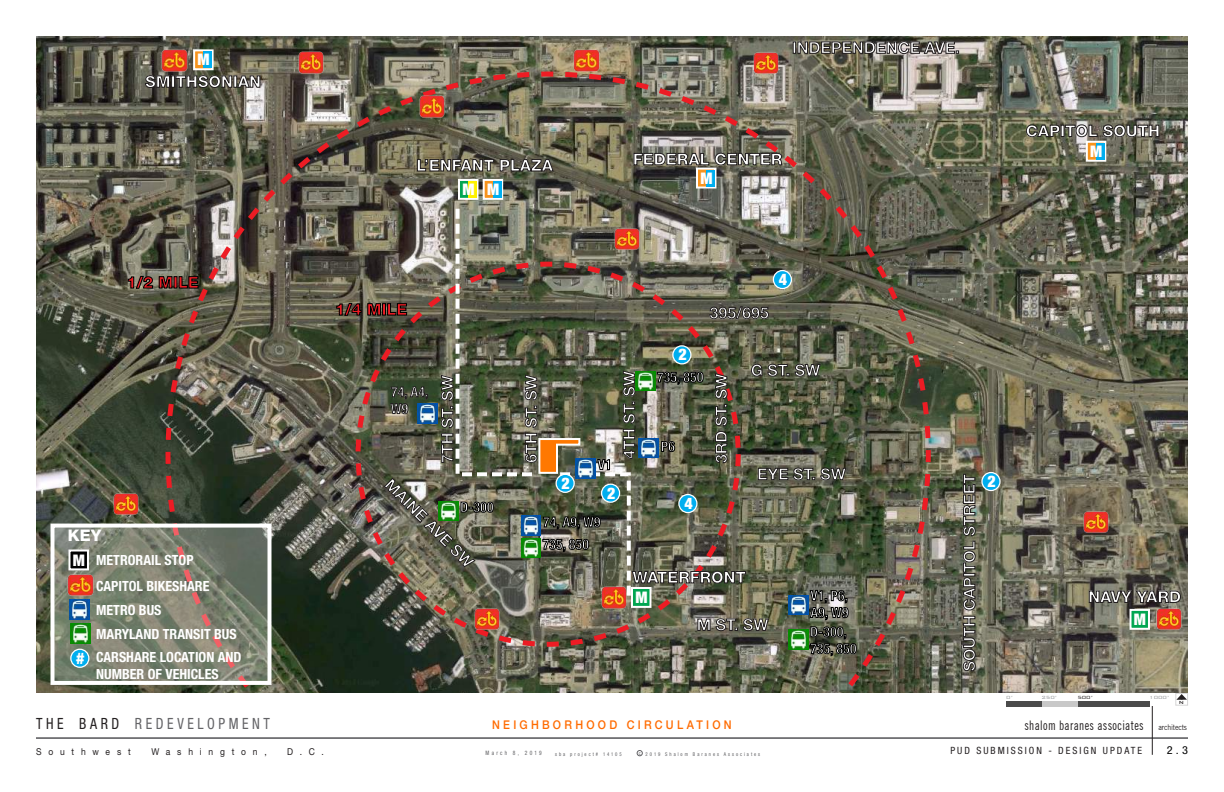
<style>
.page{position:relative;width:1224px;height:792px;background:#fff}
.page>*{position:absolute;margin:0;border:0;box-sizing:border-box;transform-origin:0 0}
.t1{font:700 16px "Helvetica Neue";color:#fff}
.t2{font:800 16px "Helvetica Neue";color:#fff}
.t3{font:900 condensed 16px "Helvetica Neue";color:#fff}
.t4{font:800 16px "Helvetica Neue";color:#ed1c24}
.t5{font:condensed 15.5px "Helvetica Neue";letter-spacing:.255em;color:#636366;scale:.9 1}
.t6{font:700 condensed 14px/16.8px "Helvetica Neue";color:#fff}
.t7{font:12.9px "Trade Gothic Cond Eighteen";letter-spacing:.03em;color:#231f20;scale:.9 1}
.t8{font:500 12px "Helvetica Neue";letter-spacing:.3em;color:#ff6b00;scale:.9 1}
.t9{font:condensed 11px "Helvetica Neue";color:#000;scale:1.12 1}
.t10{font:condensed 10px "Helvetica Neue";letter-spacing:.2em;color:#231f20}
.t11{font:9.5px "Helvetica Neue";letter-spacing:.8em;color:#231f20;scale:.9 1}
.t12{font:300 6px "Bank Gothic BT";color:#939598}
.t13{font:condensed 6px "Helvetica Neue";letter-spacing:.415em;color:#616164;scale:.9 1}
.t14{font:300 6px "Bank Gothic BT";color:#231f20}
.t15{font:500 6px "Bank Gothic BT";color:#231f20}
.t16{font:condensed 5.2px "Helvetica Neue";letter-spacing:.42em;color:#606063;scale:.91 1}
.t17{font:condensed 5.2px "Helvetica Neue";letter-spacing:.415em;color:#616164;scale:.91 1}
.s1{color:#231f20}
.s2{font-family:"Trade Gothic";font-size:7.7px}
</style>
<div class="page">
<img style="left:36px;top:36px;width:1152px;height:657px">
<img style="left:163px;top:69px;width:770px;height:624px">
<svg style="left:128px;top:276px;width:25px;height:13px"></svg>
<svg style="left:159px;top:276px;width:40px;height:13px"></svg>
<svg style="left:963px;top:474px;width:13px;height:198px;background:#545448"></svg>
<svg style="left:793px;top:41px;width:166px;height:13px;background:#5e5a52"></svg>
<img style="left:1157px;top:607px;width:25px;height:25px">
<img style="left:1083px;top:509px;width:26px;height:26px">
<img style="left:419px;top:94px;width:26px;height:25px">
<img style="left:113px;top:491px;width:26px;height:25px">
<img style="left:574px;top:48px;width:25px;height:25px">
<img style="left:754px;top:51px;width:25px;height:25px">
<img style="left:298px;top:50px;width:25px;height:25px">
<img style="left:162px;top:48px;width:25px;height:25px">
<div style="left:459px;top:180px;width:18px;height:19px;background:#00a651"></div>
<div style="left:458px;top:179px;width:20px;height:21px;border:2px solid #fff"></div>
<div style="left:468px;top:181px;width:9px;height:17px;background:#fff200"></div>
<div style="left:484px;top:180px;width:18px;height:19px;background:#f7941e"></div>
<div style="left:483px;top:179px;width:20px;height:21px;border:2px solid #fff"></div>
<div style="left:493px;top:181px;width:8px;height:17px;background:#00aeef"></div>
<div style="left:697px;top:169px;width:18px;height:19px;background:#f7941e"></div>
<div style="left:696px;top:168px;width:20px;height:21px;border:2px solid #fff"></div>
<div style="left:706px;top:170px;width:9px;height:17px;background:#00aeef"></div>
<div style="left:194px;top:50px;width:19px;height:19px;background:#f7941e"></div>
<div style="left:193px;top:49px;width:21px;height:21px;border:2px solid #fff"></div>
<div style="left:203px;top:51px;width:9px;height:17px;background:#00aeef"></div>
<div style="left:1130px;top:610px;width:19px;height:19px;background:#00a651"></div>
<div style="left:1130px;top:609px;width:20px;height:21px;border:2px solid #fff"></div>
<div style="left:1087px;top:142px;width:18px;height:19px;background:#f7941e"></div>
<div style="left:1086px;top:141px;width:20px;height:21px;border:2px solid #fff"></div>
<div style="left:1096px;top:143px;width:8px;height:17px;background:#00aeef"></div>
<svg style="left:1089px;top:590px;width:92px;height:26px;background:#686054"></svg>
<svg style="left:633px;top:153px;width:76px;height:25px;background:#565249"></svg>
<svg style="left:715px;top:153px;width:68px;height:25px;background:#615f54"></svg>
<svg style="left:417px;top:159px;width:77px;height:13px"></svg>
<svg style="left:500px;top:159px;width:54px;height:13px"></svg>
<svg style="left:145px;top:75px;width:115px;height:13px"></svg>
<svg style="left:1026px;top:124px;width:133px;height:13px;background:#5c5a4f"></svg>
<div style="left:982px;top:473px;width:18px;height:18px;background:#00aeef;border-radius:50%"></div>
<div style="left:981px;top:472px;width:20px;height:19px;border:1px solid #fff;border-radius:50%"></div>
<svg style="left:55px;top:529px;width:212px;height:151px;background:#7b806f"></svg>
<div style="left:50px;top:524px;width:222px;height:161px;border:4px solid #fff"></div>
<div style="left:71px;top:649px;width:18px;height:18px;background:#00aeef;border-radius:50%"></div>
<div style="left:70px;top:649px;width:19px;height:19px;border:1px solid #fff;border-radius:50%"></div>
<div style="left:70px;top:551px;width:18px;height:18px;background:#000"></div>
<div style="left:68px;top:550px;width:21px;height:20px;border:2px solid #fff"></div>
<img style="left:68px;top:573px;width:25px;height:25px">
<img style="left:70px;top:599px;width:20px;height:20px">
<img style="left:71px;top:623px;width:19px;height:20px">
<img style="left:336px;top:205px;width:521px;height:451px">
<svg style="left:1177px;top:695px;width:9px;height:5px"></svg>
<div style="left:1006px;top:701px;width:36px;height:6px;background:#4b4b4b"></div>
<div style="left:1042px;top:701px;width:36px;height:6px;background:#c8c8c8"></div>
<div style="left:1078px;top:701px;width:72px;height:6px;background:#4b4b4b"></div>
<hr style="left:36px;top:737px;width:1152px;height:2px;background:#606063">
<hr style="left:1152px;top:706px;width:1px;height:49px;background:#231f20">
<svg style="left:637px;top:750px;width:6px;height:6px"></svg>
<p class="t3" style="left:197px;top:50px;width:14px">M</p>
<p class="t2" style="left:145px;top:72px;width:117px">SMITHSONIAN</p>
<p class="t4" style="left:126px;top:273px;width:74px">1/2 MILE</p>
<p class="t2" style="left:68px;top:526px;width:35px">KEY</p>
<p class="t6" style="left:96px;top:547px;width:115px;line-height:26px">METRORAIL STOP<br>CAPITOL BIKESHARE</p>
<p class="t6" style="left:96px;top:598px;width:147px;line-height:23.7px">METRO BUS<br>MARYLAND TRANSIT BUS<br>CARSHARE LOCATION AND</p>
<p class="t6" style="left:96px;top:665px;width:124px">NUMBER OF VEHICLES</p>
<p class="t3" style="left:73px;top:550px;width:14px">M</p>
<p class="t3" style="left:76px;top:648px;width:10px">#</p>
<p class="t2" style="left:416px;top:156px;width:138px">L’ENFANT PLAZA</p>
<p class="t3" style="left:462px;top:179px;width:14px">M</p>
<p class="t3" style="left:487px;top:179px;width:14px">M</p>
<p class="t1" style="left:792px;top:38px;width:169px">INDEPENDENCE AVE.</p>
<p class="t2" style="left:633px;top:150px;width:151px">FEDERAL CENTER</p>
<p class="t3" style="left:700px;top:168px;width:14px">M</p>
<p class="t2" style="left:1026px;top:121px;width:136px">CAPITOL SOUTH</p>
<p class="t3" style="left:1090px;top:141px;width:14px">M</p>
<p class="t4" style="left:335px;top:300px;width:74px">1/4 MILE</p>
<p class="t3" style="left:678px;top:345px;width:10px">2</p>
<p class="t1" style="left:710px;top:303px;width:61px">395/695</p>
<p class="t3" style="left:779px;top:270px;width:10px">4</p>
<p class="t1" style="left:751px;top:360px;width:71px">G ST. SW</p>
<p class="t1" style="left:437px;top:463px;width:89px;rotate:-90deg">7TH ST. SW</p>
<p class="t1" style="left:521px;top:463px;width:89px;rotate:-90deg">6TH ST. SW</p>
<p class="t1" style="left:619px;top:459px;width:89px;rotate:-90deg">4TH ST. SW</p>
<p class="t1" style="left:711px;top:463px;width:91px;rotate:-90deg">3RD ST. SW</p>
<p class="t1" style="left:395px;top:475px;width:119px;rotate:45deg">MAINE AVE SW</p>
<p class="t1" style="left:959px;top:671px;width:199px;rotate:-90deg">SOUTH CAPITOL STREET</p>
<p class="t6" style="left:657px;top:369px;width:48px">735, 850</p>
<p class="t6" style="left:391px;top:383px;width:39px">74, A4,<br>W9</p>
<p class="t6" style="left:661px;top:438px;width:15px">P6</p>
<p class="t6" style="left:598px;top:456px;width:15px">V1</p>
<p class="t1" style="left:757px;top:464px;width:90px">EYE ST. SW</p>
<p class="t3" style="left:562px;top:473px;width:10px">2</p>
<p class="t3" style="left:607px;top:483px;width:10px">2</p>
<p class="t3" style="left:684px;top:494px;width:10px">4</p>
<p class="t6" style="left:460px;top:499px;width:35px">D-300</p>
<p class="t6" style="left:542px;top:511px;width:60px;line-height:22.4px">74, A9, W9<br>735, 850</p>
<p class="t2" style="left:632px;top:568px;width:115px">WATERFRONT</p>
<p class="t6" style="left:810px;top:587px;width:40px">V1, P6,<br>A9, W9</p>
<p class="t6" style="left:810px;top:623px;width:48px">D-300,<br>735, 850</p>
<p class="t3" style="left:635px;top:588px;width:14px">M</p>
<p class="t1" style="left:697px;top:615px;width:73px">M ST. SW</p>
<p class="t3" style="left:987px;top:472px;width:10px">2</p>
<p class="t2" style="left:1088px;top:587px;width:94px">NAVY YARD</p>
<p class="t3" style="left:1134px;top:609px;width:14px">M</p>
<p class="t5" style="left:36px;top:715px;width:261px"><span class="s1">THE BARD</span> REDEVELOPMENT</p>
<p class="t11" style="left:36px;top:746px;width:107px">Southwest</p>
<p class="t11" style="left:151px;top:746px;width:130px">Washington,</p>
<p class="t11" style="left:287px;top:746px;width:42px">D.C.</p>
<p class="t13" style="left:486px;top:749px;width:64px">March 8, 2019</p>
<p class="t17" style="left:555px;top:751px;width:75px">sba project# 14105</p>
<p class="t16" style="left:639px;top:751px;width:135px">c 2019 Shalom Baranes Associates</p>
<p class="t8" style="left:492px;top:718px;width:268px">NEIGHBORHOOD CIRCULATION</p>
<p class="t12" style="left:1006px;top:695px;width:8px">0’</p>
<p class="t12" style="left:1041px;top:694px;width:17px">250’</p>
<p class="t14" style="left:1077px;top:695px;width:17px">500’</p>
<p class="t12" style="left:1149px;top:694px;width:22px">1000’</p>
<p class="t7" style="left:1024px;top:718px;width:182px">shalom baranes associates <span class="s2">architects</span></p>
<p class="t9" style="left:1167px;top:744px;width:20px">2.3</p>
<p class="t15" style="left:1179px;top:699px;width:7px">N</p>
<p class="t10" style="left:950px;top:745px;width:193px">PUD SUBMISSION - DESIGN UPDATE</p>
</div>
